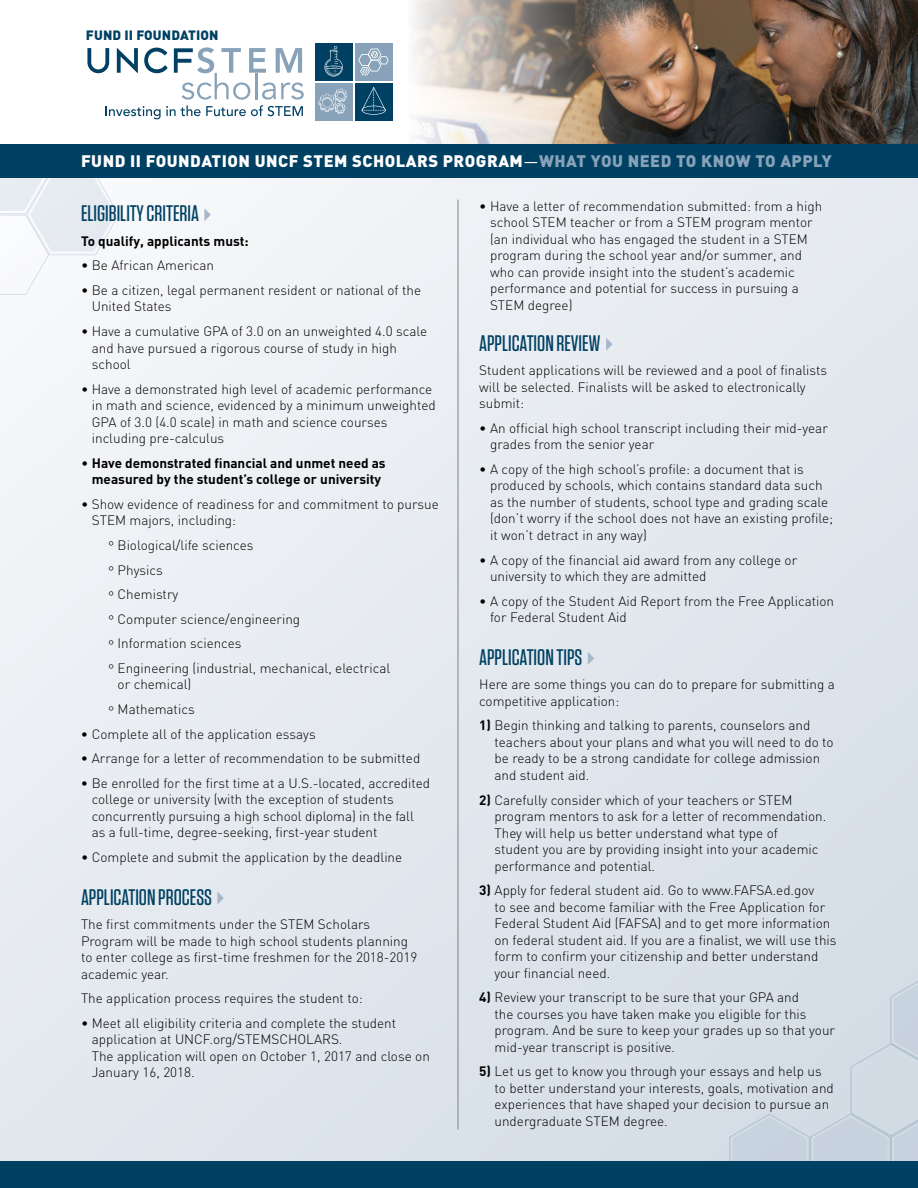
<style>
.page{position:relative;width:918px;height:1188px;background:#fff}
.page>*{position:absolute;margin:0;border:0;box-sizing:border-box;transform-origin:0 0}
.t1{font:500 22.5px "Tungsten";color:#004062}
.t2{font:900 16.5px "DIN";letter-spacing:.03em;color:#fff}
.t3{font:300 13.5px/16.5px "DIN";color:#000}
.t4{font:700 13.5px/16.5px "DIN";color:#000;text-align:center}
.t5{font:900 13.35px "DIN";letter-spacing:.01em;color:#004062}
.s1{font-weight:400}
.s2{color:#88a2b9}
.s3{font-weight:300}
.s4{font-weight:700}
</style>
<div class="page">
<div style="left:0;top:153px;width:918px;height:1035px;background:linear-gradient(to right,#edf0f4,#dde4eb)"></div>
<svg style="left:689px;top:974px;width:229px;height:187px;background:#d2dbe4"></svg>
<svg style="left:0;top:178px;width:119px;height:117px"></svg>
<img style="left:385px;top:0;width:533px;height:145px">
<svg style="left:204px;top:208px;width:7px;height:13px"></svg>
<svg style="left:217px;top:892px;width:7px;height:13px"></svg>
<svg style="left:606px;top:338px;width:7px;height:13px"></svg>
<svg style="left:588px;top:652px;width:6px;height:13px"></svg>
<div style="left:0;top:1161px;width:918px;height:27px;background:#004062"></div>
<div style="left:0;top:145px;width:918px;height:33px;background:#004062"></div>
<hr style="left:458px;top:200px;width:1px;height:930px;background:#808285">
<svg style="left:87px;top:47px;width:217px;height:72px"></svg>
<div style="left:315px;top:43px;width:37px;height:37px;background:#004062"></div>
<div style="left:355px;top:43px;width:37px;height:37px;background:#88a2b9"></div>
<div style="left:315px;top:83px;width:37px;height:37px;background:#88a2b9"></div>
<div style="left:355px;top:83px;width:37px;height:37px;background:#004062"></div>
<svg style="left:362px;top:87px;width:24px;height:28px"></svg>
<svg style="left:319px;top:89px;width:28px;height:25px"></svg>
<svg style="left:325px;top:46px;width:18px;height:30px"></svg>
<svg style="left:358px;top:49px;width:31px;height:26px"></svg>
<p class="t5" style="left:86px;top:26px;width:134px">FUND II FOUNDATION</p>
<p class="t2" style="left:81px;top:150px;width:752px">FUND II FOUNDATION UNCF STEM SCHOLARS PROGRAM<span class="s1">—</span><span class="s2">WHAT YOU NEED TO KNOW TO APPLY</span></p>
<h1 class="t1" style="left:81px;top:202px;width:120px">ELIGIBILITY CRITERIA</h1>
<p class="t4" style="left:81px;top:232px;width:169px">To qualify, applicants must:</p>
<p class="t3" style="left:81px;top:257px;width:135px">• Be African American</p>
<p class="t3" style="left:92px;top:281px;width:331px;text-indent:-11px">• Be a citizen, legal permanent resident or national of the<br>United States</p>
<p class="t3" style="left:92px;top:322px;width:337px;text-indent:-11px">• Have a cumulative GPA of 3.0 on an unweighted 4.0 scale and have pursued a rigorous course of study in high school</p>
<p class="t3" style="left:92px;top:380px;width:345px;text-indent:-11px">• Have a demonstrated high level of academic performance in math and science, evidenced by a minimum unweighted GPA of 3.0 (4.0 scale) in math and science courses including pre-calculus</p>
<p class="t4" style="left:81px;top:454px;width:306px"><span class="s3">•</span> Have demonstrated financial and unmet need as measured by the student’s college or university</p>
<p class="t3" style="left:92px;top:495px;width:348px;text-indent:-11px">• Show evidence of readiness for and commitment to pursue<br>STEM majors, including:</p>
<p class="t3" style="left:108px;top:532px;width:284px;line-height:24.6px">° Biological/life sciences<br>° Physics<br>° Chemistry<br>° Computer science/engineering<br>° Information sciences<br>° Engineering (industrial, mechanical, electrical</p>
<p class="t3" style="left:108px;top:672px;width:88px;line-height:24.6px;text-align:center">or chemical)<br>° Mathematics</p>
<p class="t3" style="left:81px;top:725px;width:236px">• Complete all of the application essays</p>
<p class="t3" style="left:81px;top:750px;width:341px">• Arrange for a letter of recommendation to be submitted</p>
<p class="t3" style="left:92px;top:774px;width:340px;text-indent:-11px">• Be enrolled for the first time at a U.S.-located, accredited college or university (with the exception of students concurrently pursuing a high school diploma) in the fall as a full-time, degree-seeking, first-year student</p>
<p class="t3" style="left:81px;top:848px;width:323px">• Complete and submit the application by the deadline</p>
<h1 class="t1" style="left:81px;top:885px;width:133px">APPLICATION PROCESS</h1>
<p class="t3" style="left:81px;top:916px;width:338px">The first commitments under the STEM Scholars Program will be made to high school students planning to enter college as first-time freshmen for the 2018-2019 academic year.</p>
<p class="t3" style="left:81px;top:990px;width:283px">The application process requires the student to:</p>
<p class="t3" style="left:92px;top:1014px;width:340px;text-indent:-11px">• Meet all eligibility criteria and complete the student application at UNCF.org/STEMSCHOLARS.<br>The application will open on October 1, 2017 and close on January 16, 2018.</p>
<p class="t3" style="left:490px;top:197px;width:334px;text-indent:-11px">• Have a letter of recommendation submitted: from a high school STEM teacher or from a STEM program mentor (an individual who has engaged the student in a STEM program during the school year and/or summer, and who can provide insight into the student’s academic performance and potential for success in pursuing a STEM degree)</p>
<h1 class="t1" style="left:479px;top:331px;width:123px">APPLICATION REVIEW</h1>
<p class="t3" style="left:479px;top:362px;width:349px">Student applications will be reviewed and a pool of finalists will be selected. Finalists will be asked to electronically submit:</p>
<p class="t3" style="left:490px;top:419px;width:339px;text-indent:-11px">• An official high school transcript including their mid-year grades from the senior year</p>
<p class="t3" style="left:490px;top:460px;width:344px;text-indent:-11px">• A copy of the high school’s profile: a document that is produced by schools, which contains standard data such as the number of students, school type and grading scale (don’t worry if the school does not have an existing profile; it won’t detract in any way)</p>
<p class="t3" style="left:490px;top:551px;width:309px;text-indent:-11px">• A copy of the financial aid award from any college or university to which they are admitted</p>
<p class="t3" style="left:490px;top:592px;width:346px;text-indent:-11px">• A copy of the Student Aid Report from the Free Application for Federal Student Aid</p>
<h1 class="t1" style="left:479px;top:645px;width:105px">APPLICATION TIPS</h1>
<p class="t3" style="left:479px;top:676px;width:357px">Here are some things you can do to prepare for submitting a competitive application:</p>
<p class="t3" style="left:495px;top:717px;width:341px;text-indent:-15px"><span class="s4">1)</span> Begin thinking and talking to parents, counselors and teachers about your plans and what you will need to do to be ready to be a strong candidate for college admission and student aid.</p>
<p class="t3" style="left:495px;top:791px;width:333px;text-indent:-15px"><span class="s4">2)</span> Carefully consider which of your teachers or STEM program mentors to ask for a letter of recommendation.<br>They will help us better understand what type of<br>student you are by providing insight into your academic performance and potential.</p>
<p class="t3" style="left:495px;top:882px;width:344px;text-indent:-15px"><span class="s4">3)</span> Apply for federal student aid. Go to www.FAFSA.ed.gov<br>to see and become familiar with the Free Application for Federal Student Aid (FAFSA) and to get more information on federal student aid. If you are a finalist, we will use this form to confirm your citizenship and better understand your financial need.</p>
<p class="t3" style="left:495px;top:989px;width:342px;text-indent:-15px"><span class="s4">4)</span> Review your transcript to be sure that your GPA and<br>the courses you have taken make you eligible for this program. And be sure to keep your grades up so that your mid-year transcript is positive.</p>
<p class="t3" style="left:495px;top:1063px;width:341px;text-indent:-15px"><span class="s4">5)</span> Let us get to know you through your essays and help us to better understand your interests, goals, motivation and experiences that have shaped your decision to pursue an undergraduate STEM degree.</p>
</div>
